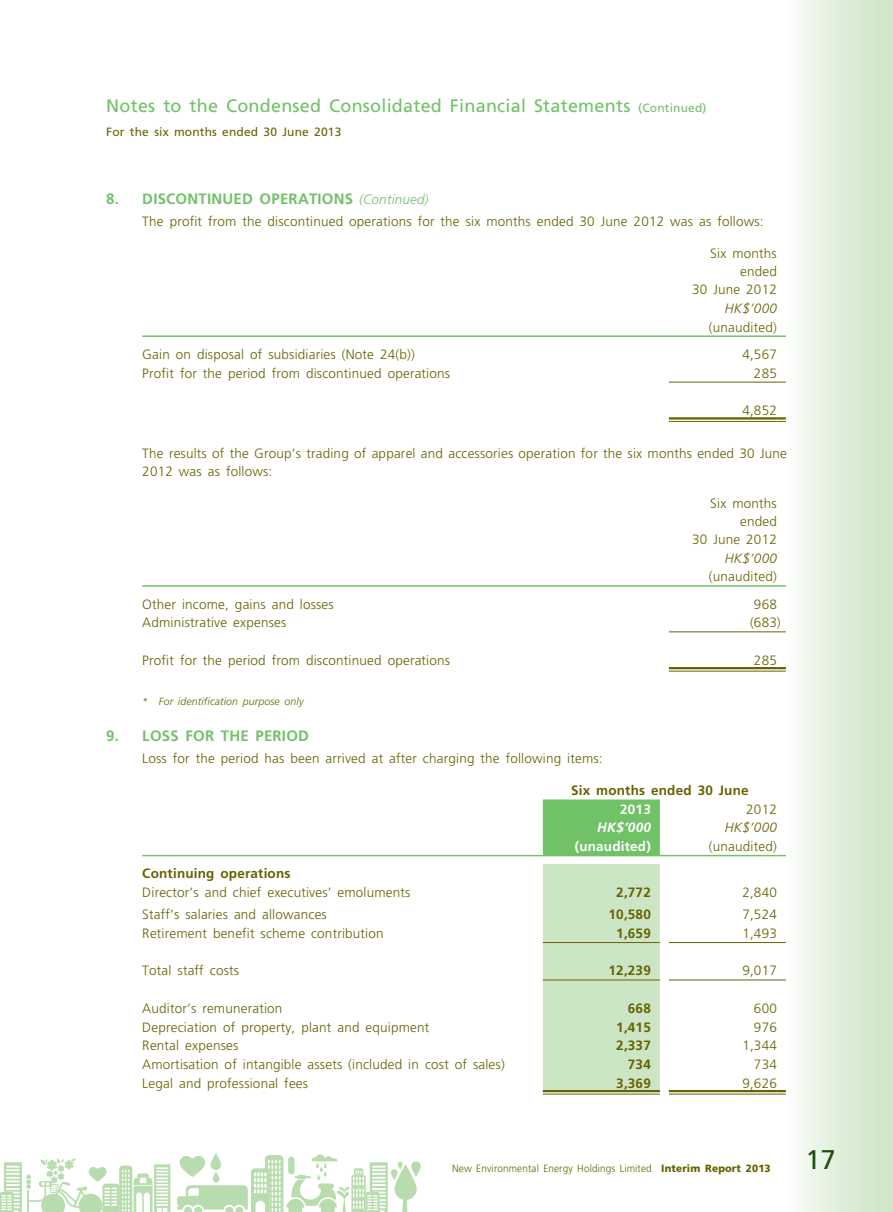
<style>
.page{position:relative;width:893px;height:1212px;background:#fff}
.page>*{position:absolute;margin:0;border:0;box-sizing:border-box;transform-origin:0 0}
.t1{font:27px "Frutiger LT Std";color:#1e500d}
.t2{font:18px "Frutiger LT Std";letter-spacing:.015em;color:#71c167}
._03_H1{font:700 15px "Frutiger LT Std";letter-spacing:.015em;color:#71c167}
._15_Table_Stub{font:300 13.5px "Frutiger LT Std";letter-spacing:.015em;color:#676200}
._12___P2{font:300 13.5px/18px "Frutiger LT Std";letter-spacing:.015em;color:#676200}
._11_P0{font:300 13.5px/18px "Frutiger LT Std";letter-spacing:.015em;color:#676200;text-align:right}
._11_P0-2{font:700 13.5px "Frutiger LT Std";letter-spacing:.015em;color:#676200}
._11_P0-3{font:italic 300 13.5px "Frutiger LT Std";letter-spacing:.015em;color:#676200}
._15_Table_Stub-2{font:700 13.5px "Frutiger LT Std";letter-spacing:.015em;color:#676200}
._11_P0-4{font:700 13.5px "Frutiger LT Std";letter-spacing:.015em;color:#fff}
._11_P0-5{font:italic 700 13.5px "Frutiger LT Std";color:#fff}
.t3{font:12px "Frutiger LT Std";letter-spacing:.015em;color:#676200}
.t4{font:300 10.5px "Frutiger LT Std";letter-spacing:.015em;color:#676200;scale:.95 1}
._26___P2__Note{font:italic 300 10.5px "Frutiger LT Std";letter-spacing:.015em;color:#676200}
.s1{font-size:12px}
.s2{font-weight:300;font-style:italic;font-size:13.5px}
.s3{font-weight:900}
</style>
<div class="page">
<div style="left:771px;top:0;width:122px;height:1212px;background:linear-gradient(to right,#fff,#cbe4c3)"></div>
<svg style="left:394px;top:1164px;width:23px;height:36px"></svg>
<svg style="left:411px;top:1161px;width:10px;height:16px"></svg>
<svg style="left:391px;top:1169px;width:7px;height:11px"></svg>
<div style="left:407px;top:1183px;width:5px;height:8px;background:#b8dcae;border-radius:2px"></div>
<svg style="left:398px;top:1162px;width:9px;height:50px"></svg>
<svg style="left:0;top:1158px;width:170px;height:54px"></svg>
<svg style="left:177px;top:1153px;width:211px;height:59px"></svg>
<hr style="left:142px;top:335px;width:518px;height:2px;background:#71c167">
<svg style="left:660px;top:335px;width:9px;height:2px"></svg>
<hr style="left:669px;top:335px;width:108px;height:2px;background:#71c167">
<svg style="left:777px;top:335px;width:9px;height:2px"></svg>
<hr style="left:669px;top:382px;width:108px;height:1px;background:#676200">
<hr style="left:669px;top:417px;width:108px;height:2px;background:#676200">
<hr style="left:669px;top:421px;width:108px;height:1px;background:#676200">
<svg style="left:777px;top:417px;width:9px;height:5px"></svg>
<hr style="left:142px;top:585px;width:518px;height:2px;background:#71c167">
<svg style="left:660px;top:585px;width:9px;height:2px"></svg>
<hr style="left:669px;top:585px;width:108px;height:2px;background:#71c167">
<svg style="left:777px;top:585px;width:9px;height:2px"></svg>
<hr style="left:669px;top:631px;width:108px;height:1px;background:#676200">
<hr style="left:669px;top:667px;width:108px;height:2px;background:#676200">
<hr style="left:669px;top:671px;width:108px;height:1px;background:#676200">
<svg style="left:777px;top:667px;width:9px;height:5px"></svg>
<hr style="left:142px;top:855px;width:392px;height:1px;background:#71c167">
<svg style="left:534px;top:799px;width:135px;height:57px;background:#84c97b"></svg>
<hr style="left:669px;top:855px;width:108px;height:1px;background:#71c167">
<hr style="left:669px;top:942px;width:108px;height:1px;background:#676200">
<hr style="left:669px;top:979px;width:108px;height:1px;background:#676200">
<div style="left:543px;top:864px;width:117px;height:231px;background:#cce5c5"></div>
<hr style="left:669px;top:1090px;width:108px;height:2px;background:#676200">
<hr style="left:669px;top:1094px;width:108px;height:1px;background:#676200">
<svg style="left:777px;top:1090px;width:9px;height:5px"></svg>
<h2 class="t2" style="left:106px;top:96px;width:602px">Notes to the Condensed Consolidated Financial Statements <span class="s1">(Continued)</span></h2>
<p class="t3" style="left:106px;top:125px;width:237px">For the six months ended 30 June 2013</p>
<p class="_03_H1" style="left:106px;top:190px;width:324px">8. DISCONTINUED OPERATIONS <span class="s2">(Continued)</span></p>
<p class="_12___P2" style="left:142px;top:213px;width:623px">The profit from the discontinued operations for the six months ended 30 June 2012 was as follows:</p>
<p class="_11_P0" style="left:692px;top:245px;width:86px">Six months ended<br>30 June 2012</p>
<p class="_11_P0-3" style="left:725px;top:301px;width:54px">HK$’000</p>
<p class="_11_P0" style="left:709px;top:318px;width:69px">(unaudited)</p>
<p class="_15_Table_Stub" style="left:142px;top:347px;width:274px">Gain on disposal of subsidiaries (Note 24(b))</p>
<p class="_11_P0" style="left:742px;top:345px;width:36px">4,567</p>
<p class="_15_Table_Stub" style="left:142px;top:365px;width:309px">Profit for the period from discontinued operations</p>
<p class="_11_P0" style="left:754px;top:364px;width:24px">285</p>
<p class="_11_P0" style="left:742px;top:402px;width:36px">4,852</p>
<p class="_12___P2" style="left:142px;top:444px;width:646px">The results of the Group’s trading of apparel and accessories operation for the six months ended 30 June<br>2012 was as follows:</p>
<p class="_11_P0" style="left:692px;top:494px;width:86px">Six months ended<br>30 June 2012</p>
<p class="_11_P0-3" style="left:725px;top:550px;width:54px">HK$’000</p>
<p class="_11_P0" style="left:709px;top:568px;width:69px">(unaudited)</p>
<p class="_15_Table_Stub" style="left:142px;top:596px;width:193px">Other income, gains and losses</p>
<p class="_11_P0" style="left:754px;top:595px;width:24px">968</p>
<p class="_15_Table_Stub" style="left:142px;top:615px;width:146px">Administrative expenses</p>
<p class="_11_P0" style="left:750px;top:614px;width:32px">(683)</p>
<p class="_15_Table_Stub" style="left:142px;top:652px;width:309px">Profit for the period from discontinued operations</p>
<p class="_11_P0" style="left:754px;top:651px;width:24px">285</p>
<p class="_26___P2__Note" style="left:142px;top:695px;width:163px">* For identification purpose only</p>
<p class="_03_H1" style="left:106px;top:726px;width:204px">9. LOSS FOR THE PERIOD</p>
<p class="_12___P2" style="left:142px;top:749px;width:462px">Loss for the period has been arrived at after charging the following items:</p>
<p class="_11_P0-2" style="left:571px;top:782px;width:179px">Six months ended 30 June</p>
<p class="_11_P0-4" style="left:620px;top:801px;width:32px">2013</p>
<p class="_11_P0" style="left:746px;top:800px;width:32px">2012</p>
<p class="_11_P0-5" style="left:597px;top:820px;width:55px">HK$’000</p>
<p class="_11_P0-3" style="left:725px;top:820px;width:54px">HK$’000</p>
<p class="_11_P0-4" style="left:575px;top:838px;width:78px">(unaudited)</p>
<p class="_11_P0" style="left:709px;top:838px;width:69px">(unaudited)</p>
<p class="_15_Table_Stub-2" style="left:142px;top:866px;width:150px">Continuing operations</p>
<p class="_15_Table_Stub" style="left:142px;top:885px;width:270px">Director’s and chief executives’ emoluments</p>
<p class="_11_P0-2" style="left:616px;top:884px;width:36px">2,772</p>
<p class="_11_P0" style="left:742px;top:883px;width:36px">2,840</p>
<p class="_15_Table_Stub" style="left:142px;top:907px;width:186px">Staff’s salaries and allowances</p>
<p class="_11_P0-2" style="left:609px;top:907px;width:44px">10,580</p>
<p class="_11_P0" style="left:742px;top:906px;width:36px">7,524</p>
<p class="_15_Table_Stub" style="left:142px;top:926px;width:243px">Retirement benefit scheme contribution</p>
<p class="_11_P0-2" style="left:616px;top:925px;width:36px">1,659</p>
<p class="_11_P0" style="left:742px;top:924px;width:36px">1,493</p>
<p class="_15_Table_Stub" style="left:142px;top:963px;width:98px">Total staff costs</p>
<p class="_11_P0-2" style="left:609px;top:963px;width:44px">12,239</p>
<p class="_11_P0" style="left:742px;top:962px;width:36px">9,017</p>
<p class="_15_Table_Stub" style="left:142px;top:1000px;width:142px">Auditor’s remuneration</p>
<p class="_11_P0-2" style="left:628px;top:1000px;width:24px">668</p>
<p class="_11_P0" style="left:754px;top:999px;width:24px">600</p>
<p class="_15_Table_Stub" style="left:142px;top:1019px;width:288px">Depreciation of property, plant and equipment</p>
<p class="_11_P0-2" style="left:616px;top:1019px;width:36px">1,415</p>
<p class="_11_P0" style="left:754px;top:1018px;width:24px">976</p>
<p class="_15_Table_Stub" style="left:142px;top:1038px;width:98px">Rental expenses</p>
<p class="_11_P0-2" style="left:616px;top:1038px;width:36px">2,337</p>
<p class="_11_P0" style="left:742px;top:1037px;width:36px">1,344</p>
<p class="_15_Table_Stub" style="left:142px;top:1057px;width:364px">Amortisation of intangible assets (included in cost of sales)</p>
<p class="_11_P0-2" style="left:628px;top:1056px;width:24px">734</p>
<p class="_11_P0" style="left:754px;top:1055px;width:24px">734</p>
<p class="_15_Table_Stub" style="left:142px;top:1075px;width:167px">Legal and professional fees</p>
<p class="_11_P0-2" style="left:616px;top:1075px;width:36px">3,369</p>
<p class="_11_P0" style="left:742px;top:1074px;width:36px">9,626</p>
<p class="t4" style="left:452px;top:1163px;width:337px">New Environmental Energy Holdings Limited <span class="s3">Interim Report 2013</span></p>
<h1 class="t1" style="left:805px;top:1143px;width:32px">17</h1>
</div>
